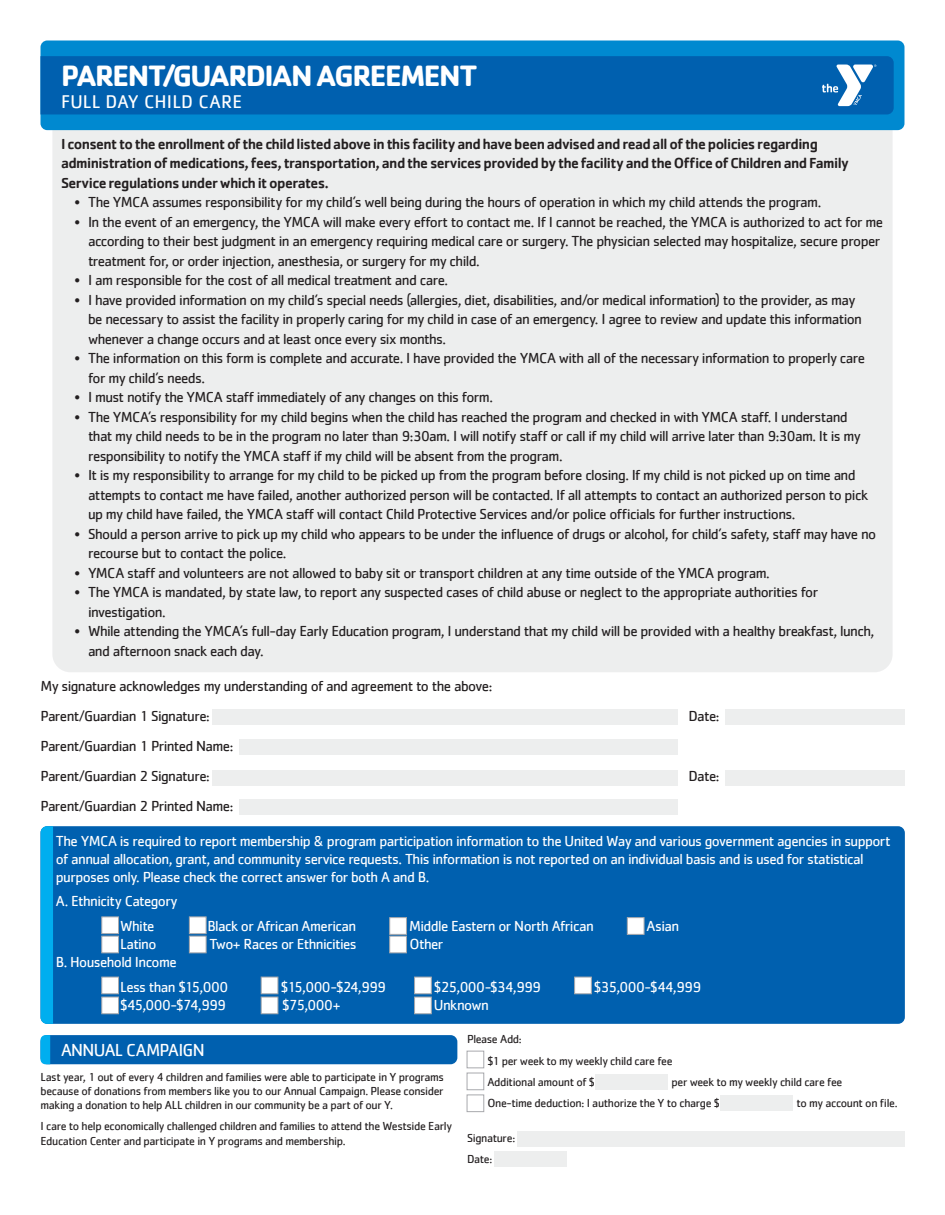
<style>
.page{position:relative;width:945px;height:1215px;background:#fff}
.page>*{position:absolute;margin:0;border:0;box-sizing:border-box;transform-origin:0 0}
.t1{font:700 30.45px "Cachet";letter-spacing:-.05em;color:#fff}
.t2{font:19.05px "Cachet";letter-spacing:.01em;color:#fff}
.t3{font:18px "Cachet";letter-spacing:-.035em;color:#fff}
.t4{font:15px/19.5px "Cachet";letter-spacing:-.04em;color:#231f20}
.t5{font:15px/18px "Cachet";letter-spacing:-.04em;color:#fff}
.t6{font:500 15px/19.5px "Cachet";letter-spacing:-.04em;color:#231f20}
.t7{font:12px/14.4px "Cachet";letter-spacing:-.03em;color:#231f20;text-align:justify}
</style>
<div class="page">
<div style="left:52px;top:130px;width:841px;height:542px;background:#edeeee"></div>
<div style="left:40px;top:40px;width:864px;height:90px;background:#0089d0;border-radius:7px"></div>
<div style="left:40px;top:56px;width:854px;height:58px;background:#0060af"></div>
<svg style="left:822px;top:65px;width:54px;height:41px;background:#629dcd"></svg>
<div style="left:40px;top:826px;width:865px;height:198px;background:#0060af;border-radius:7px"></div>
<div style="left:41px;top:826px;width:12px;height:198px;background:#00aeef"></div>
<div style="left:101px;top:917px;width:18px;height:17px;background:#fff;border:1px solid #a8a9ad"></div>
<div style="left:189px;top:936px;width:17px;height:17px;background:#fff;border:1px solid #a8a9ad"></div>
<div style="left:389px;top:936px;width:18px;height:17px;background:#fff;border:1px solid #a8a9ad"></div>
<div style="left:389px;top:917px;width:18px;height:18px;background:#fff;border:1px solid #a8a9ad"></div>
<div style="left:101px;top:936px;width:18px;height:17px;background:#fff;border:1px solid #a8a9ad"></div>
<div style="left:189px;top:917px;width:17px;height:17px;background:#fff;border:1px solid #a8a9ad"></div>
<div style="left:101px;top:977px;width:18px;height:17px;background:#fff;border:1px solid #a8a9ad"></div>
<div style="left:101px;top:997px;width:18px;height:17px;background:#fff;border:1px solid #a8a9ad"></div>
<div style="left:261px;top:977px;width:17px;height:17px;background:#fff;border:1px solid #a8a9ad"></div>
<div style="left:261px;top:997px;width:17px;height:17px;background:#fff;border:1px solid #a8a9ad"></div>
<div style="left:414px;top:977px;width:18px;height:17px;background:#fff;border:1px solid #a8a9ad"></div>
<div style="left:414px;top:997px;width:18px;height:17px;background:#fff;border:1px solid #a8a9ad"></div>
<div style="left:627px;top:917px;width:17px;height:18px;background:#fff;border:1px solid #a8a9ad"></div>
<div style="left:574px;top:977px;width:18px;height:17px;background:#fff;border:1px solid #a8a9ad"></div>
<div style="left:212px;top:709px;width:466px;height:16px;background:#edeeee"></div>
<div style="left:725px;top:709px;width:179px;height:16px;background:#edeeee"></div>
<div style="left:239px;top:739px;width:439px;height:16px;background:#edeeee"></div>
<div style="left:213px;top:770px;width:465px;height:16px;background:#edeeee"></div>
<div style="left:726px;top:770px;width:179px;height:16px;background:#edeeee"></div>
<div style="left:240px;top:799px;width:438px;height:16px;background:#edeeee"></div>
<div style="left:40px;top:1035px;width:417px;height:29px;background:#0060af;border-radius:7px"></div>
<svg style="left:40px;top:1035px;width:10px;height:29px"></svg>
<div style="left:596px;top:1074px;width:72px;height:15px;background:#edeeee"></div>
<div style="left:721px;top:1095px;width:72px;height:16px;background:#edeeee"></div>
<div style="left:517px;top:1131px;width:387px;height:16px;background:#edeeee"></div>
<div style="left:494px;top:1151px;width:72px;height:16px;background:#edeeee"></div>
<div style="left:467px;top:1051px;width:17px;height:17px;background:#fff;border:1px solid #a8a9ad"></div>
<div style="left:467px;top:1073px;width:17px;height:17px;background:#fff;border:1px solid #a8a9ad"></div>
<div style="left:467px;top:1095px;width:17px;height:17px;background:#fff;border:1px solid #a8a9ad"></div>
<p class="t1" style="left:61px;top:56px;width:418px">PARENT/GUARDIAN AGREEMENT</p>
<p class="t2" style="left:61px;top:91px;width:183px">FULL DAY CHILD CARE</p>
<p class="t6" style="left:61px;top:134px;width:790px">I consent to the enrollment of the child listed above in this facility and have been advised and read all of the policies regarding administration of medications, fees, transportation, and the services provided by the facility and the Office of Children and Family<br>Service regulations under which it operates.</p>
<p class="t4" style="left:75px;top:192px;width:748px">• The YMCA assumes responsibility for my child’s well being during the hours of operation in which my child attends the program.</p>
<p class="t4" style="left:88px;top:212px;width:797px;text-indent:-14px">• In the event of an emergency, the YMCA will make every effort to contact me. If I cannot be reached, the YMCA is authorized to act for me according to their best judgment in an emergency requiring medical care or surgery. The physician selected may hospitalize, secure proper treatment for, or order injection, anesthesia, or surgery for my child.</p>
<p class="t4" style="left:75px;top:270px;width:375px">• I am responsible for the cost of all medical treatment and care.</p>
<p class="t4" style="left:88px;top:290px;width:775px;text-indent:-14px">• I have provided information on my child’s special needs (allergies, diet, disabilities, and/or medical information) to the provider, as may be necessary to assist the facility in properly caring for my child in case of an emergency. I agree to review and update this information whenever a change occurs and at least once every six months.</p>
<p class="t4" style="left:88px;top:348px;width:779px;text-indent:-14px">• The information on this form is complete and accurate. I have provided the YMCA with all of the necessary information to properly care for my child’s needs.</p>
<p class="t4" style="left:75px;top:387px;width:420px">• I must notify the YMCA staff immediately of any changes on this form.</p>
<p class="t4" style="left:88px;top:407px;width:774px;text-indent:-14px">• The YMCA’s responsibility for my child begins when the child has reached the program and checked in with YMCA staff. I understand that my child needs to be in the program no later than 9:30am. I will notify staff or call if my child will arrive later than 9:30am. It is my responsibility to notify the YMCA staff if my child will be absent from the program.</p>
<p class="t4" style="left:88px;top:465px;width:782px;text-indent:-14px">• It is my responsibility to arrange for my child to be picked up from the program before closing. If my child is not picked up on time and attempts to contact me have failed, another authorized person will be contacted. If all attempts to contact an authorized person to pick up my child have failed, the YMCA staff will contact Child Protective Services and/or police officials for further instructions.</p>
<p class="t4" style="left:88px;top:524px;width:790px;text-indent:-14px">• Should a person arrive to pick up my child who appears to be under the influence of drugs or alcohol, for child’s safety, staff may have no recourse but to contact the police.</p>
<p class="t4" style="left:75px;top:563px;width:697px">• YMCA staff and volunteers are not allowed to baby sit or transport children at any time outside of the YMCA program.</p>
<p class="t4" style="left:88px;top:582px;width:732px;text-indent:-14px">• The YMCA is mandated, by state law, to report any suspected cases of child abuse or neglect to the appropriate authorities for investigation.</p>
<p class="t4" style="left:88px;top:621px;width:788px;text-indent:-14px">• While attending the YMCA’s full-day Early Education program, I understand that my child will be provided with a healthy breakfast, lunch, and afternoon snack each day.</p>
<p class="t4" style="left:40px;top:676px;width:453px">My signature acknowledges my understanding of and agreement to the above:</p>
<p class="t4" style="left:40px;top:706px;width:171px">Parent/Guardian 1 Signature:</p>
<p class="t4" style="left:688px;top:706px;width:33px">Date:</p>
<p class="t4" style="left:40px;top:736px;width:194px">Parent/Guardian 1 Printed Name:</p>
<p class="t4" style="left:40px;top:766px;width:171px">Parent/Guardian 2 Signature:</p>
<p class="t4" style="left:688px;top:766px;width:33px">Date:</p>
<p class="t4" style="left:40px;top:796px;width:194px">Parent/Guardian 2 Printed Name:</p>
<p class="t5" style="left:56px;top:831px;width:836px">The YMCA is required to report membership &amp; program participation information to the United Way and various government agencies in support of annual allocation, grant, and community service requests. This information is not reported on an individual basis and is used for statistical purposes only. Please check the correct answer for both A and B.</p>
<p class="t5" style="left:56px;top:892px;width:123px">A. Ethnicity Category</p>
<p class="t5" style="left:120px;top:917px;width:36px">White</p>
<p class="t5" style="left:207px;top:917px;width:150px">Black or African American</p>
<p class="t5" style="left:409px;top:917px;width:186px">Middle Eastern or North African</p>
<p class="t5" style="left:647px;top:917px;width:34px">Asian</p>
<p class="t5" style="left:120px;top:935px;width:38px">Latino</p>
<p class="t5" style="left:209px;top:935px;width:149px">Two+ Races or Ethnicities</p>
<p class="t5" style="left:410px;top:935px;width:35px">Other</p>
<p class="t5" style="left:56px;top:953px;width:122px">B. Household Income</p>
<p class="t5" style="left:120px;top:978px;width:110px">Less than $15,000</p>
<p class="t5" style="left:281px;top:978px;width:107px">$15,000-$24,999</p>
<p class="t5" style="left:434px;top:978px;width:109px">$25,000-$34,999</p>
<p class="t5" style="left:594px;top:978px;width:109px">$35,000-$44,999</p>
<p class="t5" style="left:120px;top:996px;width:107px">$45,000-$74,999</p>
<p class="t5" style="left:282px;top:996px;width:60px">$75,000+</p>
<p class="t5" style="left:434px;top:996px;width:57px">Unknown</p>
<p class="t3" style="left:61px;top:1039px;width:145px">ANNUAL CAMPAIGN</p>
<p class="t7" style="left:40px;top:1069px;width:405px">Last year, 1 out of every 4 children and families were able to participate in Y programs because of donations from members like you to our Annual Campaign. Please consider making a donation to help ALL children in our community be a part of our Y.</p>
<p class="t7" style="left:40px;top:1119px;width:413px">I care to help economically challenged children and families to attend the Westside Early<br>Education Center and participate in Y programs and membership.</p>
<p class="t7" style="left:467px;top:1032px;width:56px">Please Add:</p>
<p class="t7" style="left:487px;top:1053px;width:187px">$1 per week to my weekly child care fee</p>
<p class="t7" style="left:487px;top:1074px;width:109px">Additional amount of $</p>
<p class="t7" style="left:671px;top:1074px;width:172px">per week to my weekly child care fee</p>
<p class="t7" style="left:487px;top:1095px;width:234px">One-time deduction: I authorize the Y to charge $</p>
<p class="t7" style="left:797px;top:1095px;width:103px">to my account on file.</p>
<p class="t7" style="left:467px;top:1130px;width:50px">Signature:</p>
<p class="t7" style="left:467px;top:1151px;width:27px">Date:</p>
</div>
